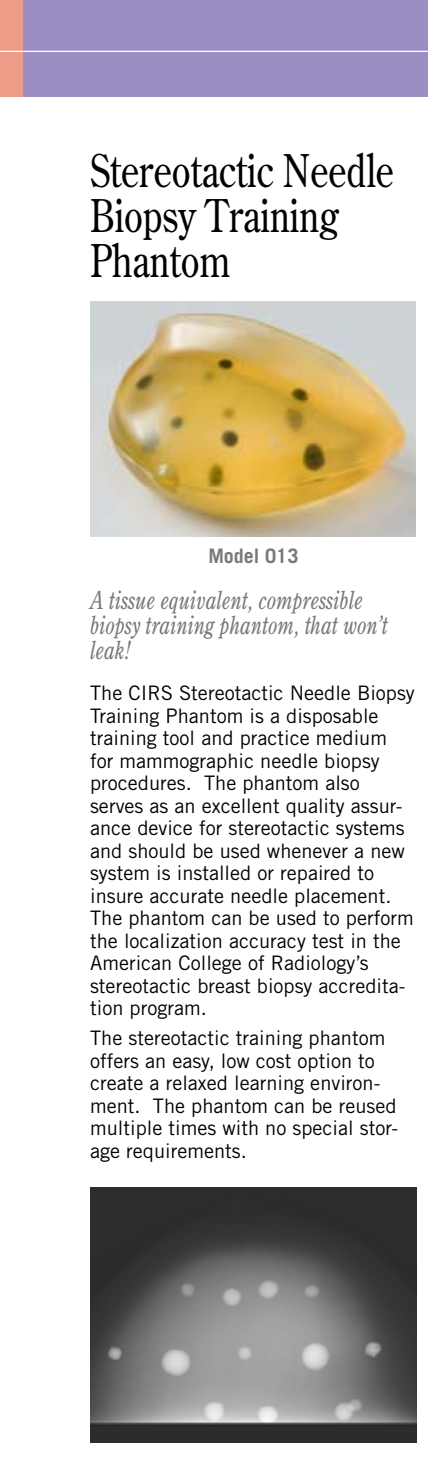
<style>
.page{position:relative;width:428px;height:1463px;background:#fff}
.page>*{position:absolute;margin:0;border:0;box-sizing:border-box;transform-origin:0 0}
.t1{font:45px/45px "Century Old Style";color:#000;scale:.8 1}
.t2{font:italic 25px/25px "Century Old Style";color:#787a7a;scale:.8 1}
.t3{font:20px/22.5px "Trade Gothic";color:#000}
.t4{font:700 20px "Trade Gothic";color:#787a7a}
</style>
<div class="page">
<div style="left:22px;top:0;width:406px;height:96px;background:#9c8dc3"></div>
<img style="left:90px;top:302px;width:325px;height:234px">
<div style="left:0;top:0;width:22px;height:96px;background:#ed9c87"></div>
<hr style="left:0;top:51px;width:428px;height:1px;background:#fff">
<img style="left:90px;top:1188px;width:326px;height:254px">
<h1 class="t1" style="left:90px;top:147px;width:381px">Stereotactic Needle<br>Biopsy Training<br>Phantom</h1>
<p class="t4" style="left:208px;top:543px;width:92px">Model 013</p>
<p class="t2" style="left:90px;top:587px;width:373px">A tissue equivalent, compressible biopsy training phantom, that won’t leak!</p>
<p class="t3" style="left:90px;top:681px;width:326px">The CIRS Stereotactic Needle Biopsy Training Phantom is a disposable training tool and practice medium for mammographic needle biopsy procedures. The phantom also serves as an excellent quality assur&shy;ance device for stereotactic systems and should be used whenever a new system is installed or repaired to insure accurate needle placement.<br>The phantom can be used to perform the localization accuracy test in the American College of Radiology’s stereotactic breast biopsy accredita&shy;tion program.</p>
<p class="t3" style="left:90px;top:1026px;width:309px">The stereotactic training phantom offers an easy, low cost option to create a relaxed learning environ&shy;ment. The phantom can be reused multiple times with no special stor&shy;age requirements.</p>
</div>
